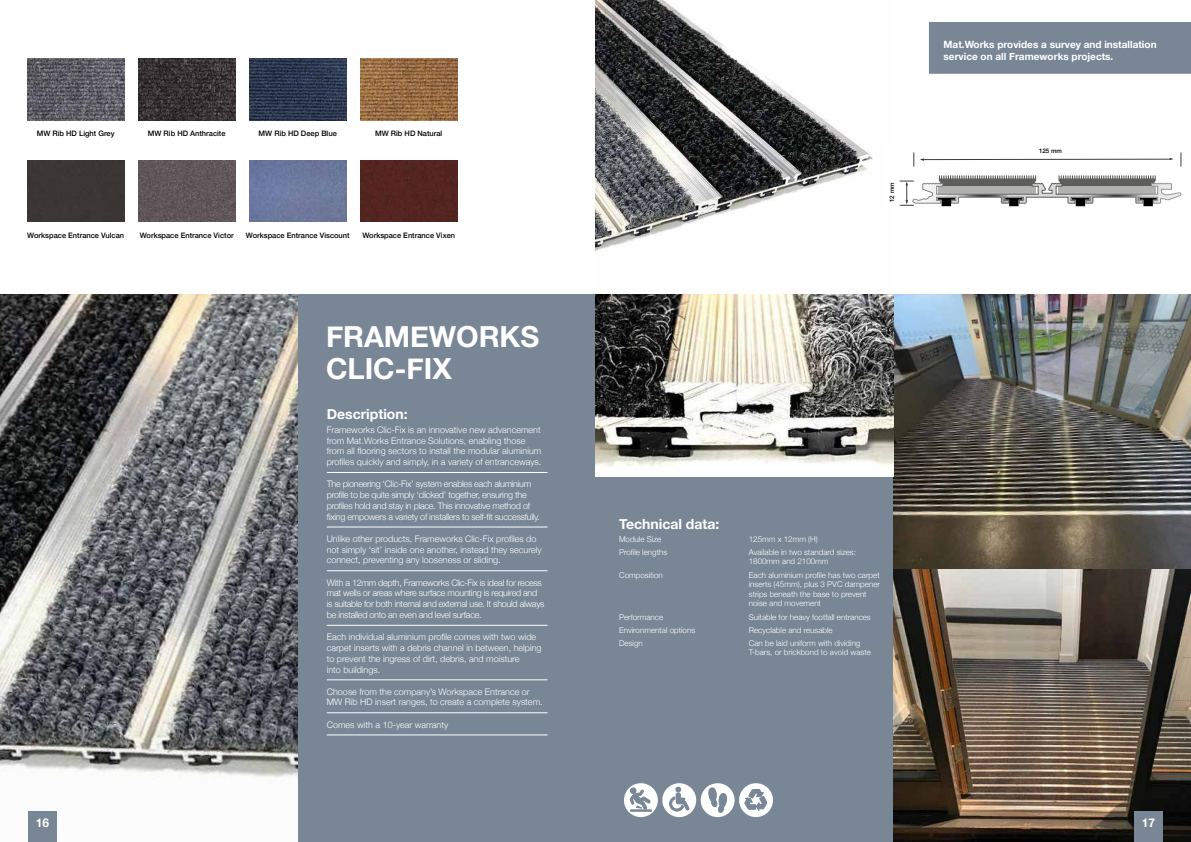
<style>
.page{position:relative;width:1191px;height:842px;background:#fff}
.page>*{position:absolute;margin:0;border:0;box-sizing:border-box;transform-origin:0 0}
.t1{font:700 29px/32px "Helvetica Neue";color:#fff}
.t2{font:700 14px "Helvetica Neue";color:#fff}
.t3{font:700 12px "Helvetica Neue";color:#fff}
.t4{font:700 10px/12px "Helvetica Neue";color:#fff}
.t5{font:300 9px/10.8px "Helvetica Neue";color:#fff}
.t6{font:300 9px/10.8px "Helvetica Neue";letter-spacing:-.03em;color:#fff}
.t7{font:300 8px/9.6px "Helvetica Neue";color:#fff}
.t8{font:500 7.5px "Helvetica Neue";color:#000}
.t9{font:500 6.2px "Helvetica Neue";color:#000}
</style>
<div class="page">
<img style="left:249px;top:59px;width:97px;height:62px">
<img style="left:138px;top:59px;width:97px;height:62px">
<img style="left:360px;top:59px;width:97px;height:62px">
<img style="left:27px;top:59px;width:97px;height:62px">
<div style="left:298px;top:295px;width:595px;height:547px;background:#788695"></div>
<img style="left:0;top:295px;width:298px;height:517px">
<img style="left:893px;top:295px;width:298px;height:547px">
<hr style="left:327px;top:472px;width:220px;height:1px;background:#fff">
<hr style="left:327px;top:527px;width:220px;height:1px;background:#fff">
<hr style="left:327px;top:570px;width:220px;height:1px;background:#fff">
<hr style="left:327px;top:625px;width:220px;height:1px;background:#fff">
<hr style="left:327px;top:680px;width:220px;height:1px;background:#fff">
<hr style="left:327px;top:712px;width:220px;height:1px;background:#fff">
<hr style="left:327px;top:735px;width:220px;height:1px;background:#fff">
<div style="left:27px;top:160px;width:97px;height:62px;background:#3c3734"></div>
<img style="left:138px;top:160px;width:97px;height:62px">
<img style="left:249px;top:160px;width:97px;height:62px">
<div style="left:360px;top:160px;width:97px;height:62px;background:#542520"></div>
<img style="left:595px;top:0;width:298px;height:295px">
<div style="left:885px;top:145px;width:298px;height:63px;background:#fff"></div>
<svg style="left:1180px;top:152px;width:1px;height:15px"></svg>
<svg style="left:913px;top:152px;width:260px;height:15px"></svg>
<svg style="left:899px;top:175px;width:282px;height:31px"></svg>
<svg style="left:595px;top:295px;width:298px;height:182px"></svg>
<svg style="left:624px;top:783px;width:149px;height:34px"></svg>
<div style="left:1134px;top:812px;width:28px;height:30px;background:#788695"></div>
<div style="left:28px;top:812px;width:29px;height:30px;background:#788695"></div>
<div style="left:929px;top:23px;width:262px;height:50px;background:#788695"></div>
<p class="t8" style="left:37px;top:128px;width:79px">MW Rib HD Light Grey</p>
<p class="t8" style="left:148px;top:128px;width:79px">MW Rib HD Anthracite</p>
<p class="t8" style="left:259px;top:128px;width:80px">MW Rib HD Deep Blue</p>
<p class="t8" style="left:375px;top:128px;width:69px">MW Rib HD Natural</p>
<p class="t8" style="left:27px;top:229px;width:98px">Workspace Entrance Vulcan</p>
<p class="t8" style="left:140px;top:229px;width:96px">Workspace Entrance Victor</p>
<p class="t8" style="left:246px;top:229px;width:105px">Workspace Entrance Viscount</p>
<p class="t8" style="left:362px;top:229px;width:94px">Workspace Entrance Vixen</p>
<h1 class="t1" style="left:326px;top:321px;width:215px">FRAMEWORKS<br>CLIC-FIX</h1>
<h2 class="t2" style="left:327px;top:403px;width:82px">Description:</h2>
<p class="t5" style="left:327px;top:423px;width:216px">Frameworks Clic-Fix is an innovative new advancement from Mat.Works Entrance Solutions, enabling those from all flooring sectors to install the modular aluminium profiles quickly and simply, in a variety of entranceways.</p>
<p class="t6" style="left:327px;top:478px;width:214px">The pioneering ‘Clic-Fix’ system enables each aluminium profile to be quite simply ‘clicked’ together, ensuring the profiles hold and stay in place. This innovative method of fixing empowers a variety of installers to self-fit successfully.</p>
<p class="t5" style="left:327px;top:532px;width:216px">Unlike other products, Frameworks Clic-Fix profiles do not simply ‘sit’ inside one another, instead they securely connect, preventing any looseness or sliding.</p>
<p class="t6" style="left:327px;top:576px;width:219px">With a 12mm depth, Frameworks Clic-Fix is ideal for recess mat wells or areas where surface mounting is required and is suitable for both internal and external use. It should always be installed onto an even and level surface.</p>
<p class="t5" style="left:327px;top:631px;width:216px">Each individual aluminium profile comes with two wide carpet inserts with a debris channel in between, helping to prevent the ingress of dirt, debris, and moisture<br>into buildings.</p>
<p class="t5" style="left:327px;top:685px;width:217px">Choose from the company’s Workspace Entrance or<br>MW Rib HD insert ranges, to create a complete system.</p>
<p class="t5" style="left:327px;top:718px;width:123px">Comes with a 10-year warranty</p>
<p class="t9" style="left:887px;top:202px;width:21px;rotate:-90deg">12 mm</p>
<p class="t4" style="left:943px;top:39px;width:214px">Mat.Works provides a survey and installation service on all Frameworks projects.</p>
<p class="t9" style="left:1039px;top:146px;width:24px">125 mm</p>
<h2 class="t2" style="left:619px;top:513px;width:102px">Technical data:</h2>
<p class="t7" style="left:619px;top:533px;width:44px">Module Size</p>
<p class="t7" style="left:749px;top:533px;width:70px">125mm x 12mm (H)</p>
<p class="t7" style="left:619px;top:547px;width:50px">Profile lengths</p>
<p class="t7" style="left:749px;top:547px;width:109px">Available in two standard sizes:<br>1800mm and 2100mm</p>
<p class="t7" style="left:619px;top:569px;width:45px">Composition</p>
<p class="t7" style="left:749px;top:569px;width:133px">Each aluminium profile has two carpet inserts (45mm), plus 3 PVC dampener strips beneath the base to prevent noise and movement</p>
<p class="t7" style="left:619px;top:611px;width:46px">Performance</p>
<p class="t7" style="left:749px;top:611px;width:123px">Suitable for heavy footfall entrances</p>
<p class="t7" style="left:619px;top:624px;width:78px">Environmental options</p>
<p class="t7" style="left:749px;top:624px;width:85px">Recyclable and reusable</p>
<p class="t7" style="left:619px;top:638px;width:25px">Design</p>
<p class="t7" style="left:749px;top:638px;width:124px">Can be laid uniform with dividing<br>T-bars, or brickbond to avoid waste</p>
<h3 class="t3" style="left:36px;top:814px;width:15px">16</h3>
<h3 class="t3" style="left:1141px;top:814px;width:15px">17</h3>
</div>
